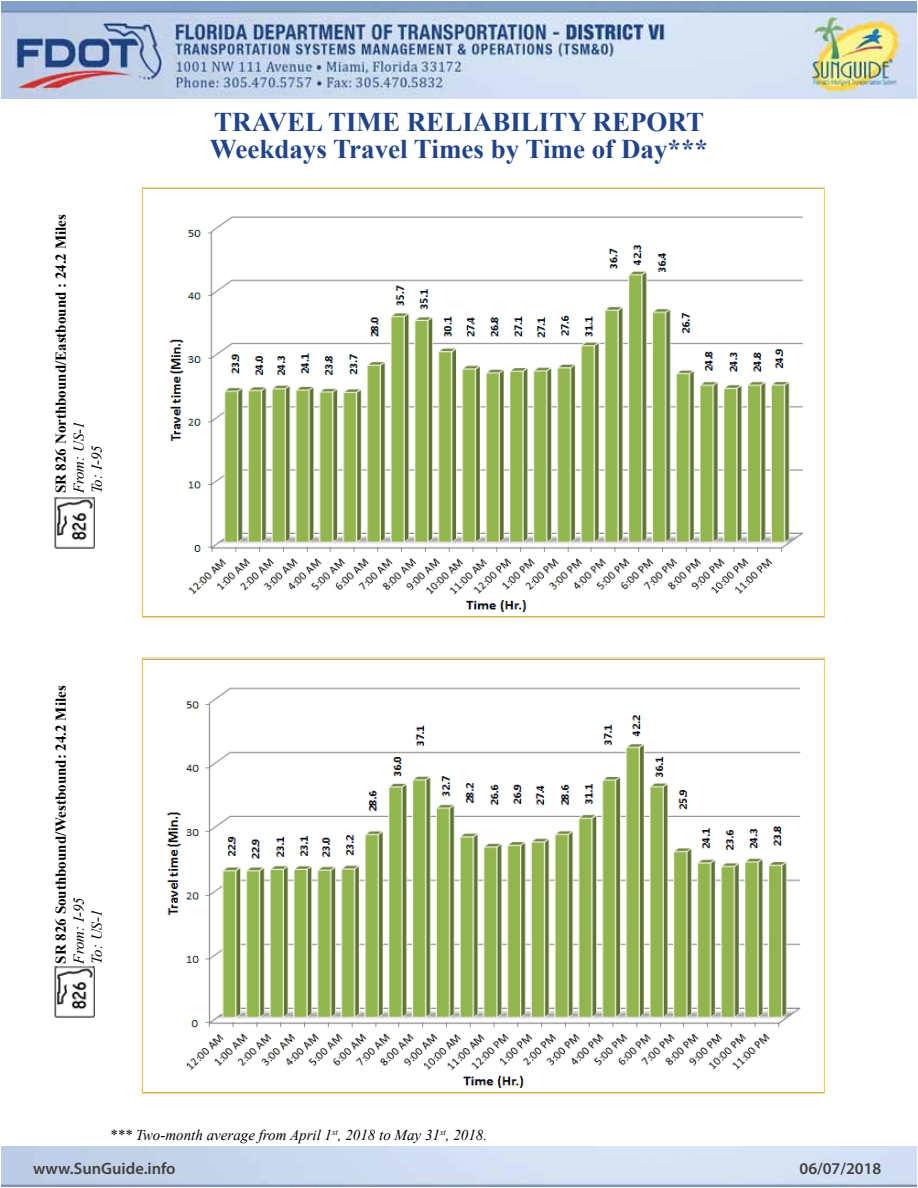
<style>
.page{position:relative;width:918px;height:1188px;background:#fff}
.page>*{position:absolute;margin:0;border:0;box-sizing:border-box;transform-origin:0 0}
.t1{font:700 27px/26.5px "Times New Roman";color:#20438a}
.t2{font:600 16.5px "Myriad Pro";color:#404040}
.t3{font:italic 15px/18px "Times New Roman";color:#000}
.t4{font:700 15px "Times New Roman";color:#000}
</style>
<div class="page">
<img style="left:2px;top:1px;width:914px;height:98px">
<img style="left:54px;top:497px;width:41px;height:51px">
<img style="left:169px;top:216px;width:634px;height:396px">
<img style="left:166px;top:687px;width:635px;height:401px">
<img style="left:54px;top:967px;width:41px;height:50px">
<p class="t4" style="left:51px;top:493px;width:281px;rotate:-90deg">SR 826 Northbound/Eastbound : 24.2 Miles</p>
<p class="t3" style="left:70px;top:493px;width:74px;rotate:-90deg">From: US-1<br>To: I-95</p>
<h1 class="t1" style="left:210px;top:108px;width:500px">TRAVEL TIME RELIABILITY REPORT<br>Weekdays Travel Times by Time of Day***</h1>
<p class="t4" style="left:51px;top:964px;width:279px;rotate:-90deg">SR 826 Southbound/Westbound: 24.2 Miles</p>
<p class="t3" style="left:70px;top:964px;width:68px;rotate:-90deg">From: I-95<br>To: US-1</p>
<p class="t3" style="left:110px;top:1126px;width:379px">*** Two-month average from April 1<sup>st</sup>, 2018 to May 31<sup>st</sup>, 2018.</p>
<p class="t2" style="left:33px;top:1158px;width:144px">www.SunGuide.info</p>
<p class="t2" style="left:800px;top:1158px;width:83px">06/07/2018</p>
</div>
